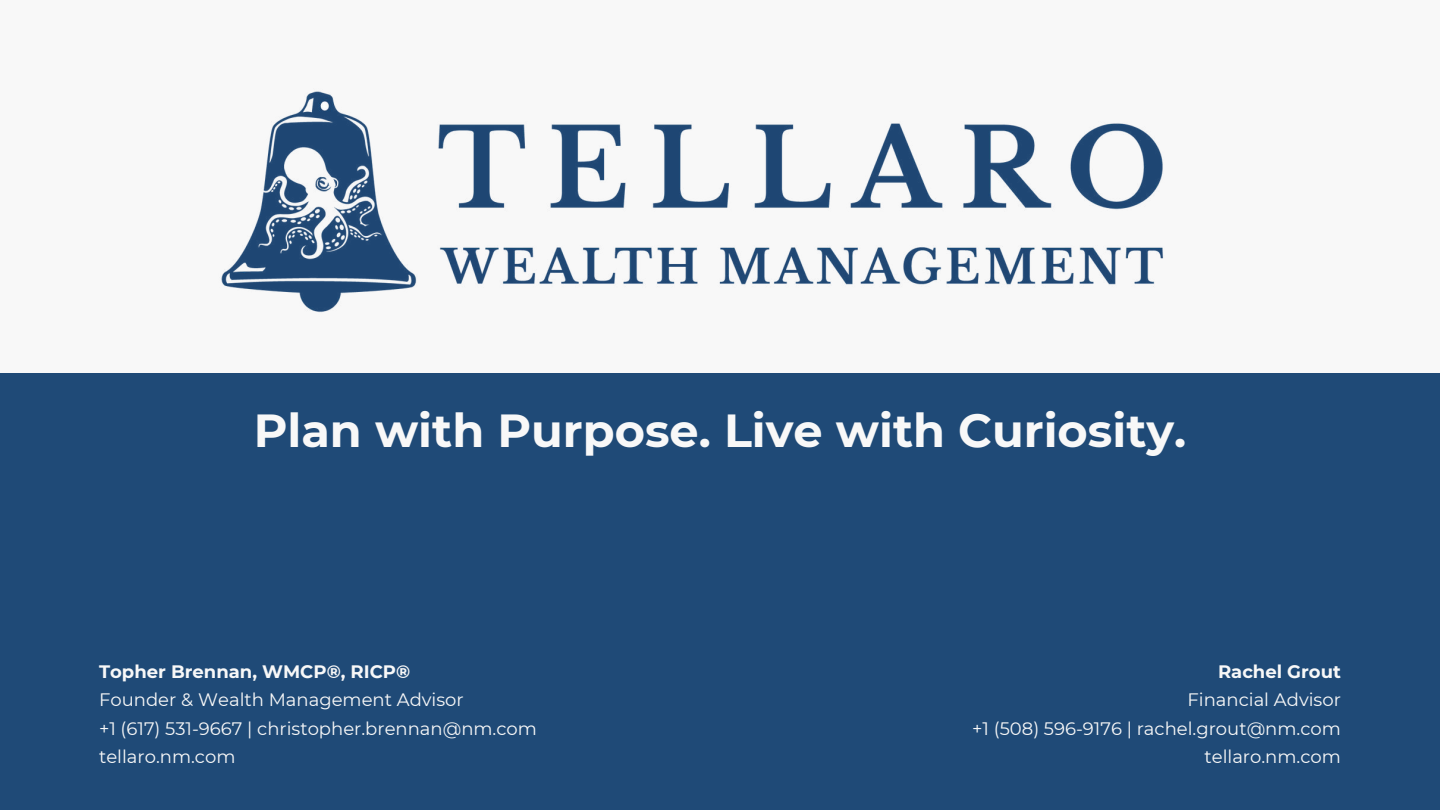
<style>
.page{position:relative;width:1440px;height:810px;background:#1f4a77}
.page>*{position:absolute;margin:0;border:0;box-sizing:border-box;transform-origin:0 0}
.t1{font:700 46.2px "Montserrat";color:#f8f8f8}
.t2{font:18px/28.5px "Montserrat";color:#f8f8f8}
.t3{font:700 18px "Montserrat";color:#f8f8f8}
</style>
<div class="page">
<div style="left:0;top:0;width:1440px;height:373px;background:#f8f8f8"></div>
<img style="left:221px;top:91px;width:943px;height:222px">
<h1 class="t1" style="left:254px;top:397px;width:934px">Plan with Purpose. Live with Curiosity.</h1>
<p class="t3" style="left:99px;top:659px;width:313px">Topher Brennan, WMCP®, RICP®</p>
<p class="t2" style="left:99px;top:685px;width:439px">Founder &amp; Wealth Management Advisor<br>+1 (617) 531-9667 | christopher.brennan@nm.com tellaro.nm.com</p>
<p class="t3" style="left:1218px;top:659px;width:124px">Rachel Grout</p>
<p class="t2" style="left:972px;top:685px;width:370px;text-align:right">Financial Advisor<br>+1 (508) 596-9176 | rachel.grout@nm.com tellaro.nm.com</p>
</div>
